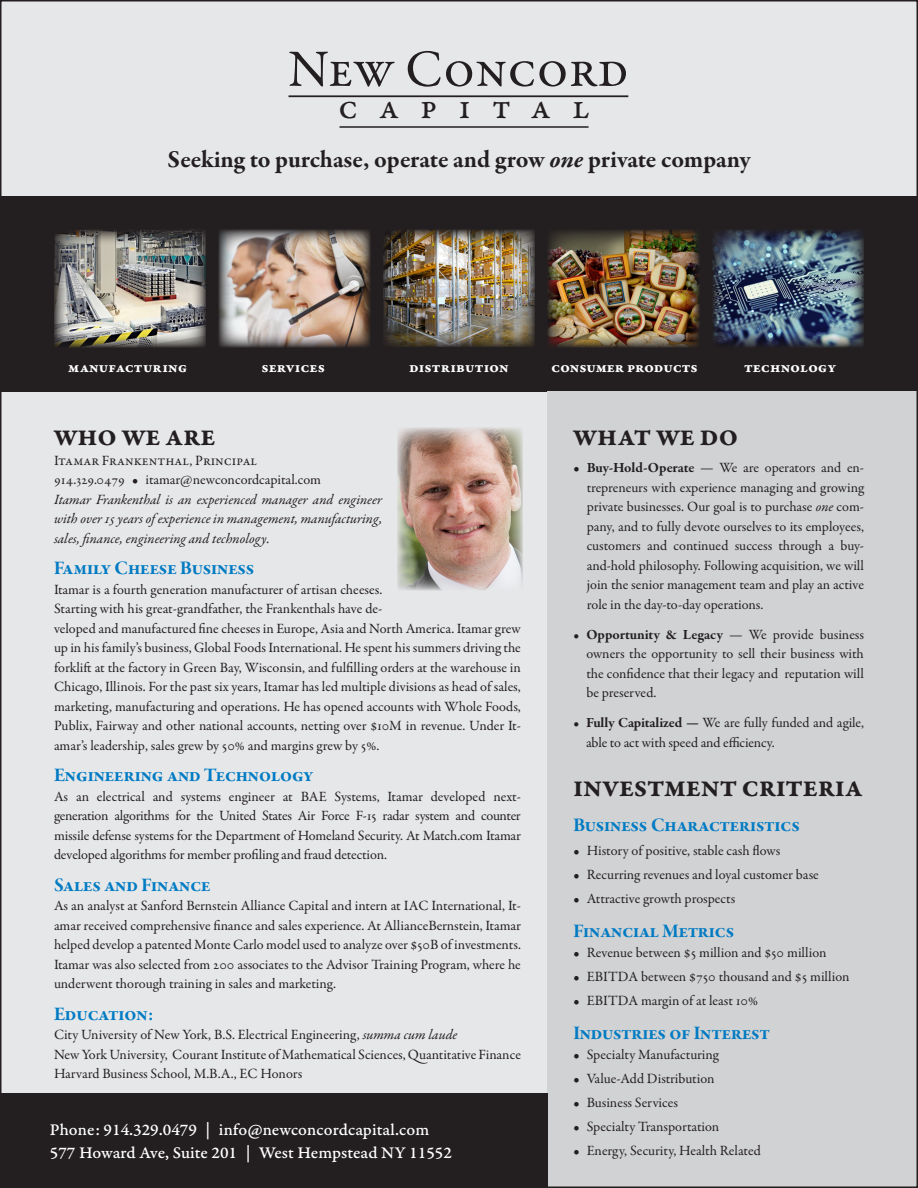
<style>
.page{position:relative;width:918px;height:1188px;background:#fff}
.page>*{position:absolute;margin:0;border:0;box-sizing:border-box;transform-origin:0 0}
.t1{font:52.65px "Garamond Premr Pro";color:#231f20}
.t2{font:35.1px "Garamond Premr Pro Capt";letter-spacing:.595em;color:#231f20}
.t3{font:700 24.75px "Garamond Premr Pro";letter-spacing:-.005em;color:#231f20}
.head{font:24px "Garamond Premr Pro Bd Capt";letter-spacing:.02em;color:#231f20}
.subhead{font:19.5px "Garamond Premr Pro Bd Subh";color:#007bc3}
.t4{font:17.25px "Garamond Premr Pro Med Capt";color:#fff}
.t5{font:15px "Garamond Premr Pro Bd Capt";letter-spacing:-.01em;color:#fff}
.text{font:14.25px/19.5px "Garamond Premr Pro";letter-spacing:-.005em;color:#231f20;text-align:justify}
.text-2{font:italic 14.25px/19.5px "Garamond Premr Pro";color:#231f20;text-align:justify}
.s1{font-style:italic}
.s2{font-weight:700}
</style>
<div class="page">
<div style="left:3px;top:3px;width:912px;height:1091px;background:#e6e7e9"></div>
<div style="left:0;top:197px;width:918px;height:195px;background:#231f20"></div>
<hr style="left:289px;top:95px;width:339px;height:2px;background:#231f20">
<hr style="left:340px;top:126px;width:249px;height:2px;background:#231f20">
<img style="left:548px;top:230px;width:151px;height:117px">
<img style="left:383px;top:230px;width:152px;height:117px">
<img style="left:219px;top:230px;width:151px;height:117px">
<img style="left:54px;top:230px;width:151px;height:117px">
<img style="left:713px;top:230px;width:151px;height:117px">
<img style="left:397px;top:428px;width:126px;height:162px">
<div style="left:548px;top:392px;width:370px;height:796px;background:#d1d2d4"></div>
<div style="left:0;top:1094px;width:548px;height:94px;background:#231f20"></div>
<p class="t1" style="left:289px;top:37px;width:342px">New Concord</p>
<p class="t2" style="left:338px;top:86px;width:253px">capital</p>
<p class="t3" style="left:167px;top:144px;width:585px">Seeking to purchase, operate and grow <span class="s1">one</span> private company</p>
<p class="t5" style="left:68px;top:358px;width:121px">Manufacturing</p>
<p class="t5" style="left:262px;top:358px;width:65px">Services</p>
<p class="t5" style="left:409px;top:358px;width:101px">Distribution</p>
<p class="t5" style="left:551px;top:358px;width:148px">Consumer Products</p>
<p class="t5" style="left:744px;top:358px;width:94px">Technology</p>
<p class="head" style="left:54px;top:423px;width:163px">WHO WE ARE</p>
<p class="text" style="left:54px;top:451px;width:205px">Itamar Frankenthal, Principal</p>
<p class="text" style="left:54px;top:471px;width:269px">914.329.0479 • itamar@newconcordcapital.com</p>
<p class="text-2" style="left:54px;top:490px;width:330px">Itamar Frankenthal is an experienced manager and engineer with over 15 years of experience in management, manufacturing, sales, finance, engineering and technology.</p>
<p class="subhead" style="left:54px;top:557px;width:202px">Family Cheese Business</p>
<p class="text" style="left:54px;top:580px;width:468px;text-align:left">Itamar is a fourth generation manufacturer of artisan cheeses.<br>Starting with his great-grandfather, the Frankenthals have de-<br>veloped and manufactured fine cheeses in Europe, Asia and North America. Itamar grew up in his family’s business, Global Foods International. He spent his summers driving the forklift at the factory in Green Bay, Wisconsin, and fulfilling orders at the warehouse in Chicago, Illinois. For the past six years, Itamar has led multiple divisions as head of sales, marketing, manufacturing and operations. He has opened accounts with Whole Foods, Publix, Fairway and other national accounts, netting over $10M in revenue. Under It&shy;amar’s leadership, sales grew by 50% and margins grew by 5%.</p>
<p class="subhead" style="left:54px;top:764px;width:261px">Engineering and Technology</p>
<p class="text" style="left:54px;top:787px;width:468px">As an electrical and systems engineer at BAE Systems, Itamar developed next&shy;generation algorithms for the United States Air Force F-15 radar system and counter missile defense systems for the Department of Homeland Security. At Match.com Itamar developed algorithms for member profiling and fraud detection.</p>
<p class="subhead" style="left:54px;top:873px;width:158px">Sales and Finance</p>
<p class="text" style="left:54px;top:897px;width:468px">As an analyst at Sanford Bernstein Alliance Capital and intern at IAC International, It&shy;amar received comprehensive finance and sales experience. At AllianceBernstein, Itamar helped develop a patented Monte Carlo model used to analyze over $50B of investments.<br>Itamar was also selected from 200 associates to the Advisor Training Program, where he underwent thorough training in sales and marketing.</p>
<p class="subhead" style="left:54px;top:1002px;width:101px">Education:</p>
<p class="text" style="left:54px;top:1026px;width:405px">City University of New York, B.S. Electrical Engineering, <span class="s1">summa cum laude</span></p>
<p class="text" style="left:54px;top:1045px;width:468px">New York University, Courant Institute of Mathematical Sciences, Quantitative Finance</p>
<p class="text" style="left:54px;top:1065px;width:250px">Harvard Business School, M.B.A., EC Honors</p>
<p class="t4" style="left:50px;top:1119px;width:381px">Phone: 914.329.0479 | info@newconcordcapital.com</p>
<p class="t4" style="left:50px;top:1143px;width:404px">577 Howard Ave, Suite 201 | West Hempstead NY 11552</p>
<p class="head" style="left:574px;top:423px;width:166px">WHAT WE DO</p>
<p class="text" style="left:587px;top:459px;width:279px;text-indent:-13px">• <span class="s2">Buy-Hold-Operate</span> — We are operators and en&shy;trepreneurs with experience managing and growing private businesses. Our goal is to purchase <span class="s1">one</span> com&shy;pany, and to fully devote ourselves to its employees, customers and continued success through a buy&shy;and-hold philosophy. Following acquisition, we will join the senior management team and play an active role in the day-to-day operations.</p>
<p class="text" style="left:586px;top:625px;width:279px;text-indent:-13px"><span class="s2">• Opportunity &amp; Legacy</span> — We provide business owners the opportunity to sell their business with the confidence that their legacy and reputation will be preserved.</p>
<p class="text" style="left:586px;top:714px;width:279px;text-indent:-13px"><span class="s2">• Fully Capitalized —</span> We are fully funded and agile, able to act with speed and efficiency.</p>
<p class="head" style="left:574px;top:774px;width:291px">INVESTMENT CRITERIA</p>
<p class="subhead" style="left:573px;top:813px;width:228px">Business Characteristics</p>
<p class="text" style="left:573px;top:841px;width:209px">• History of positive, stable cash flows</p>
<p class="text" style="left:573px;top:865px;width:247px">• Recurring revenues and loyal customer base</p>
<p class="text" style="left:573px;top:889px;width:163px">• Attractive growth prospects</p>
<p class="subhead" style="left:573px;top:920px;width:162px">Financial Metrics</p>
<p class="text" style="left:573px;top:943px;width:255px">• Revenue between $5 million and $50 million</p>
<p class="text" style="left:573px;top:967px;width:278px">• EBITDA between $750 thousand and $5 million</p>
<p class="text" style="left:573px;top:991px;width:186px">• EBITDA margin of at least 10%</p>
<p class="subhead" style="left:573px;top:1022px;width:198px">Industries of Interest</p>
<p class="text" style="left:573px;top:1045px;width:147px">• Specialty Manufacturing</p>
<p class="text" style="left:573px;top:1069px;width:143px">• Value-Add Distribution</p>
<p class="text" style="left:573px;top:1093px;width:106px">• Business Services</p>
<p class="text" style="left:573px;top:1117px;width:147px">• Specialty Transportation</p>
<p class="text" style="left:573px;top:1141px;width:189px">• Energy, Security, Health Related</p>
</div>
